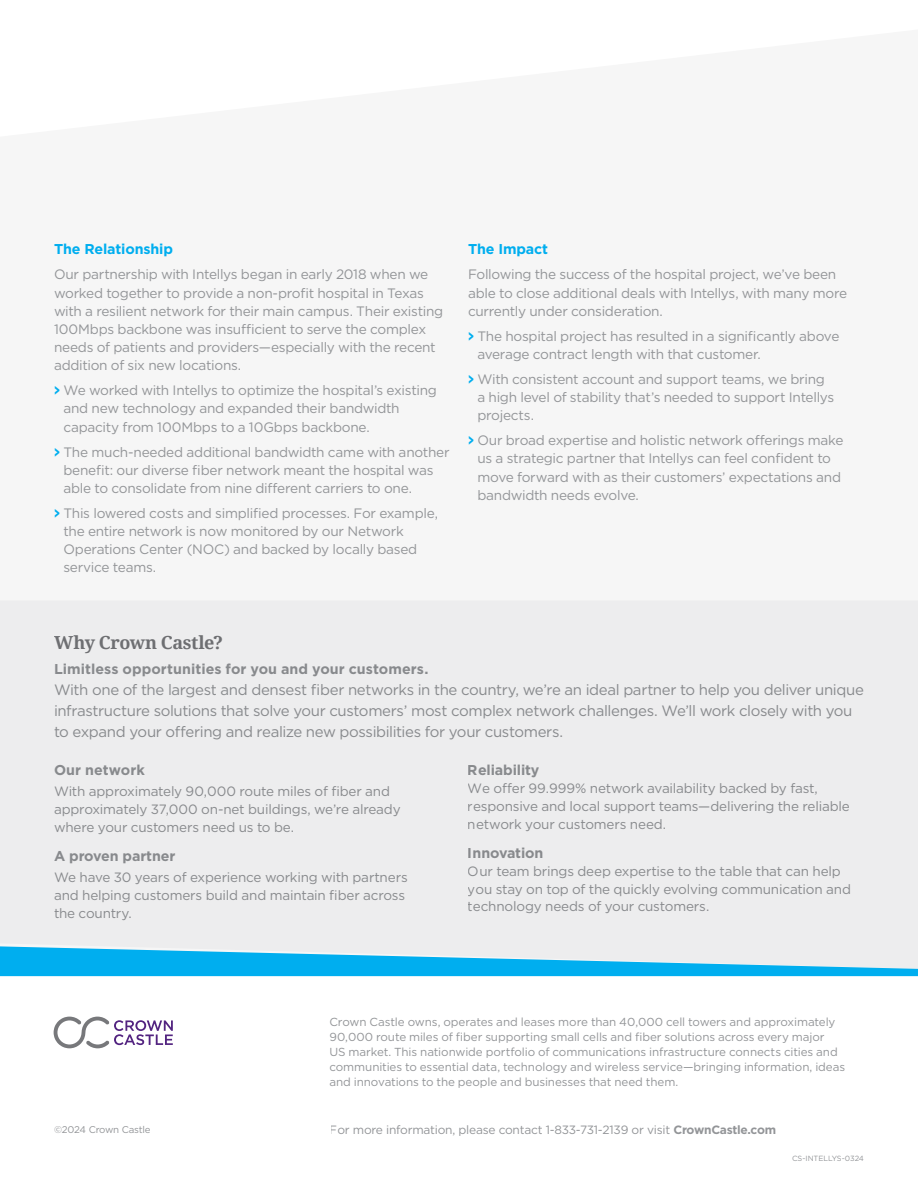
<style>
.page{position:relative;width:918px;height:1188px;background:#fff}
.page>*{position:absolute;margin:0;border:0;box-sizing:border-box;transform-origin:0 0}
.t1{font:700 18px "Noto Serif";letter-spacing:-.02em;color:#77787b}
.t2{font:15px/21px "Gotham";letter-spacing:-.025em;color:#939598}
.t3{font:700 14.25px "Gotham";color:#939598}
.t4{font:700 14.25px "Gotham";letter-spacing:-.01em;color:#00aeef}
.t5{font:13.65px/18.1px "Gotham";letter-spacing:-.02em;color:#939598}
.t6{font:13.5px/18px "Gotham";letter-spacing:-.015em;color:#939598}
.t7{font:12px "Gotham";letter-spacing:-.02em;color:#939598}
.t8{font:11.7px/15px "Gotham";letter-spacing:-.01em;color:#939598}
.t9{font:9.75px "Gotham";letter-spacing:-.02em;color:#939598}
.t10{font:7.5px "Gotham";color:#939598}
.s1{font-family:"Interstate";font-weight:700;color:#00aeef}
.s2{font-weight:700}
</style>
<div class="page">
<div style="left:0;top:600px;width:918px;height:346px;background:#ededee"></div>
<svg style="left:0;top:946px;width:918px;height:30px;background:#5bc6ee"></svg>
<svg style="left:54px;top:1017px;width:119px;height:31px"></svg>
<p class="t4" style="left:54px;top:240px;width:120px">The Relationship</p>
<p class="t5" style="left:54px;top:265px;width:391px">Our partnership with Intellys began in early 2018 when we worked together to provide a non-profit hospital in Texas with a resilient network for their main campus. Their existing 100Mbps backbone was insufficient to serve the complex needs of patients and providers—especially with the recent addition of six new locations.</p>
<p class="t5" style="left:63px;top:381px;width:375px;text-indent:-9px"><span class="s1">&gt;</span> We worked with Intellys to optimize the hospital’s existing and new technology and expanded their bandwidth capacity from 100Mbps to a 10Gbps backbone.</p>
<p class="t5" style="left:63px;top:442px;width:388px;text-indent:-9px"><span class="s1">&gt;</span> The much-needed additional bandwidth came with another benefit: our diverse fiber network meant the hospital was able to consolidate from nine different carriers to one.</p>
<p class="t5" style="left:63px;top:504px;width:376px;text-indent:-9px"><span class="s1">&gt;</span> This lowered costs and simplified processes. For example, the entire network is now monitored by our Network Operations Center (NOC) and backed by locally based service teams.</p>
<p class="t4" style="left:468px;top:240px;width:82px">The Impact</p>
<p class="t5" style="left:468px;top:265px;width:381px">Following the success of the hospital project, we’ve been able to close additional deals with Intellys, with many more currently under consideration.</p>
<p class="t5" style="left:477px;top:327px;width:364px;text-indent:-9px"><span class="s1">&gt;</span> The hospital project has resulted in a significantly above average contract length with that customer.</p>
<p class="t5" style="left:477px;top:370px;width:358px;text-indent:-9px"><span class="s1">&gt;</span> With consistent account and support teams, we bring a high level of stability that’s needed to support Intellys projects.</p>
<p class="t5" style="left:477px;top:431px;width:368px;text-indent:-9px"><span class="s1">&gt;</span> Our broad expertise and holistic network offerings make us a strategic partner that Intellys can feel confident to move forward with as their customers’ expectations and bandwidth needs evolve.</p>
<h1 class="t1" style="left:54px;top:630px;width:170px">Why Crown Castle?</h1>
<p class="t3" style="left:54px;top:659px;width:376px">Limitless opportunities for you and your customers.</p>
<p class="t2" style="left:54px;top:678px;width:811px">With one of the largest and densest fiber networks in the country, we’re an ideal partner to help you deliver unique infrastructure solutions that solve your customers’ most complex network challenges. We’ll work closely with you to expand your offering and realize new possibilities for your customers.</p>
<p class="t3" style="left:54px;top:760px;width:92px">Our network</p>
<p class="t6" style="left:54px;top:782px;width:348px">With approximately 90,000 route miles of fiber and approximately 37,000 on-net buildings, we’re already where your customers need us to be.</p>
<p class="t3" style="left:54px;top:846px;width:123px">A proven partner</p>
<p class="t6" style="left:54px;top:868px;width:355px">We have 30 years of experience working with partners and helping customers build and maintain fiber across the country.</p>
<p class="t3" style="left:468px;top:760px;width:73px">Reliability</p>
<p class="t6" style="left:468px;top:779px;width:383px">We offer 99.999% network availability backed by fast, responsive and local support teams—delivering the reliable network your customers need.</p>
<p class="t3" style="left:468px;top:843px;width:77px">Innovation</p>
<p class="t6" style="left:468px;top:861px;width:384px">Our team brings deep expertise to the table that can help you stay on top of the quickly evolving communication and technology needs of your customers.</p>
<p class="t9" style="left:54px;top:1123px;width:98px">©2024 Crown Castle</p>
<p class="t8" style="left:329px;top:1014px;width:517px">Crown Castle owns, operates and leases more than 40,000 cell towers and approximately 90,000 route miles of fiber supporting small cells and fiber solutions across every major<br>US market. This nationwide portfolio of communications infrastructure connects cities and communities to essential data, technology and wireless service—bringing information, ideas and innovations to the people and businesses that need them.</p>
<p class="t7" style="left:330px;top:1122px;width:448px">For more information, please contact 1-833-731-2139 or visit <span class="s2">CrownCastle.com</span></p>
<p class="t10" style="left:792px;top:1153px;width:73px">CS-INTELLYS-0324</p>
</div>
